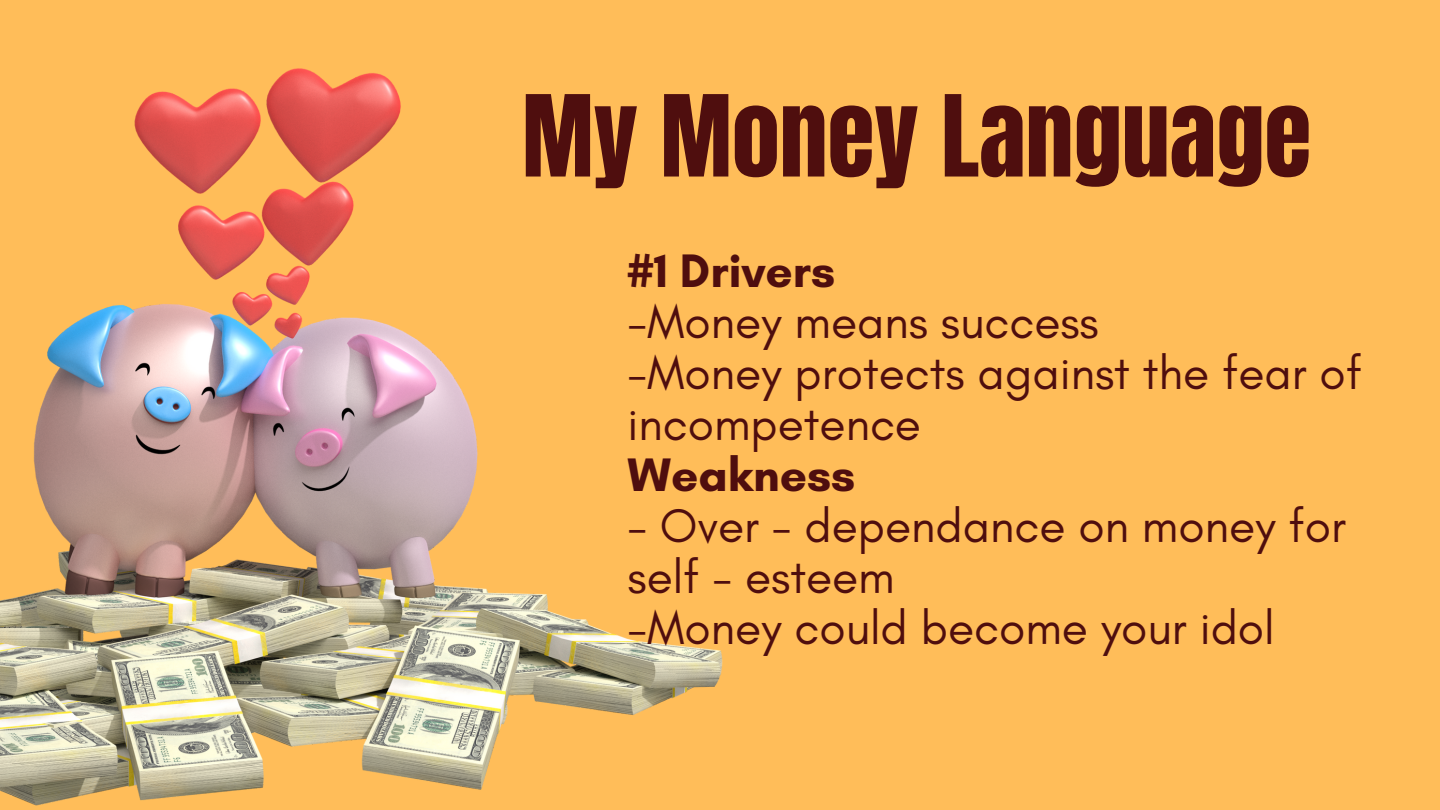
<style>
.page{position:relative;width:1440px;height:810px;background:#ffbd59}
.page>*{position:absolute;margin:0;border:0;box-sizing:border-box;transform-origin:0 0}
.t1{font:96px "Anton";color:#4f0e0e}
.t2{font:47.9px/51px "Glacial Indifference";color:#4f0e0e}
.t3{font:700 47.9px "Glacial Indifference";color:#4f0e0e}
</style>
<div class="page">
<img style="left:0;top:68px;width:723px;height:738px">
<p class="t1" style="left:522px;top:67px;width:791px">My Money Language</p>
<p class="t3" style="left:627px;top:241px;width:209px">#1 Drivers</p>
<p class="t2" style="left:627px;top:296px;width:473px">-Money means success</p>
<p class="t2" style="left:627px;top:347px;width:736px">-Money protects against the fear of incompetence</p>
<p class="t3" style="left:627px;top:445px;width:229px">Weakness</p>
<p class="t2" style="left:627px;top:500px;width:720px">- Over - dependance on money for self - esteem</p>
<p class="t2" style="left:627px;top:602px;width:649px">-Money could become your idol</p>
</div>
